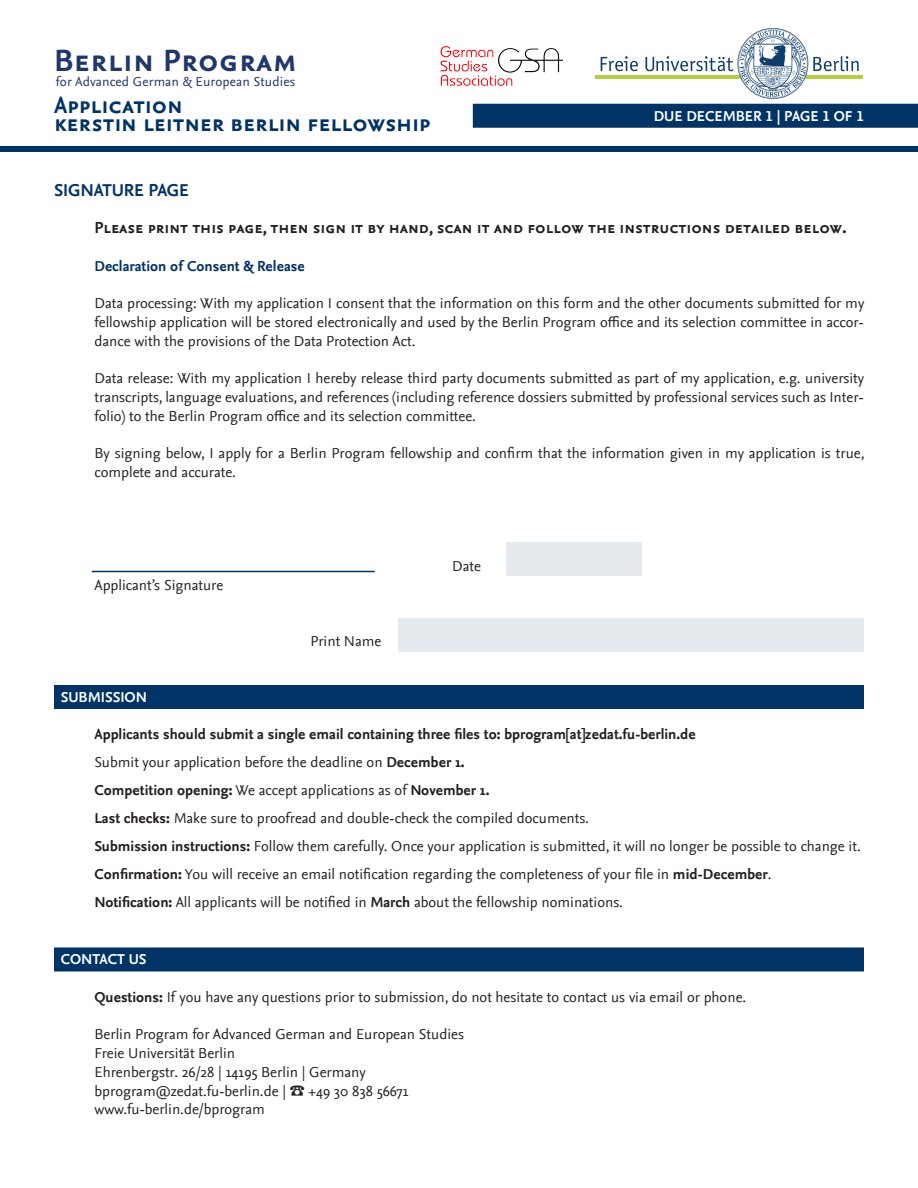
<style>
.page{position:relative;width:918px;height:1188px;background:#fff}
.page>*{position:absolute;margin:0;border:0;box-sizing:border-box;transform-origin:0 0}
.t1{font:32.1px "Nexus Sans Bold SC";letter-spacing:.015em;color:#1f376d}
.t2{font:24px/18px "Nexus Sans Bold SC";letter-spacing:-.005em;color:#036}
.Unterzeile{font:18px "Nexus Sans Bold SC";letter-spacing:-.01em;color:#036}
.Fließtext_eingerückt{font:16.5px "Nexus Sans Bold SC";color:#231f20}
.Fließtext_eingerückt-2{font:15px/18.8px "Nexus Sans";color:#231f20;text-align:justify}
.Fließtext_eingerückt-3{font:700 15px "Nexus Sans";color:#231f20}
.Unnummerierte_Übersc{font:700 15px "Nexus Sans";color:#036}
.Blauzeile_Kopf{font:700 15px "Nexus Sans TF";color:#fff}
.Blauzeile_links{font:700 15px "Nexus Sans TF";color:#fff}
.Ausfüllen{font:15px "Nexus Sans";color:#231f20}
._2er_Auswahl{font:15px "Nexus Sans";color:#231f20}
.t3{font:13.65px "Nexus Sans";letter-spacing:.01em;color:#1f376d}
.s1{font-weight:700}
.s2{font-weight:400}
.s3{font-family:"Koz Min Pr 6 N"}
</style>
<div class="page">
<div style="left:473px;top:104px;width:445px;height:24px;background:#036"></div>
<div style="left:0;top:146px;width:918px;height:6px;background:#036"></div>
<svg style="left:601px;top:56px;width:37px;height:15px"></svg>
<hr style="left:596px;top:75px;width:267px;height:4px;background:#b5ce3d">
<svg style="left:645px;top:28px;width:214px;height:71px"></svg>
<img style="left:440px;top:46px;width:123px;height:40px">
<div style="left:54px;top:685px;width:810px;height:24px;background:#036"></div>
<div style="left:54px;top:947px;width:810px;height:24px;background:#036"></div>
<hr style="left:92px;top:571px;width:283px;height:1px;background:#036">
<div style="left:507px;top:542px;width:135px;height:34px;background:#e5eaef"></div>
<div style="left:399px;top:618px;width:465px;height:34px;background:#e5eaef"></div>
<p class="t1" style="left:54px;top:42px;width:245px">Berlin Program</p>
<p class="t3" style="left:56px;top:74px;width:241px">for Advanced German &amp; European Studies</p>
<h2 class="t2" style="left:54px;top:97px;width:378px">Application<br>kerstin leitner berlin fellowship</h2>
<p class="Blauzeile_Kopf" style="left:654px;top:107px;width:212px">DUE DECEMBER 1 | PAGE 1 OF 1</p>
<p class="Unterzeile" style="left:54px;top:180px;width:137px">SIGNATURE PAGE</p>
<p class="Fließtext_eingerückt" style="left:94px;top:218px;width:753px">Please print this page, then sign it by hand, scan it and follow the instructions detailed below.</p>
<p class="Unnummerierte_Übersc" style="left:94px;top:257px;width:212px">Declaration of Consent &amp; Release</p>
<p class="Fließtext_eingerückt-2" style="left:94px;top:294px;width:771px">Data processing: With my application I consent that the information on this form and the other documents submitted for my fellowship application will be stored electronically and used by the Berlin Program office and its selection committee in accor&shy;dance with the provisions of the Data Protection Act.</p>
<p class="Fließtext_eingerückt-2" style="left:94px;top:369px;width:771px">Data release: With my application I hereby release third party documents submitted as part of my application, e.g. university transcripts, language evaluations, and references (including reference dossiers submitted by professional services such as Inter&shy;folio) to the Berlin Program office and its selection committee.</p>
<p class="Fließtext_eingerückt-2" style="left:94px;top:444px;width:771px">By signing below, I apply for a Berlin Program fellowship and confirm that the information given in my application is true, complete and accurate.</p>
<p class="Fließtext_eingerückt-2" style="left:94px;top:575px;width:130px">Applicant’s Signature</p>
<p class="Ausfüllen" style="left:310px;top:632px;width:72px">Print Name</p>
<p class="_2er_Auswahl" style="left:452px;top:557px;width:30px">Date</p>
<p class="Blauzeile_links" style="left:61px;top:689px;width:88px">SUBMISSION</p>
<p class="Fließtext_eingerückt-3" style="left:94px;top:726px;width:603px">Applicants should submit a single email containing three files to: bprogram[at]zedat.fu-berlin.de</p>
<p class="Fließtext_eingerückt-2" style="left:94px;top:753px;width:372px">Submit your application before the deadline on <span class="s1">December 1.</span></p>
<p class="Fließtext_eingerückt-3" style="left:94px;top:781px;width:397px">Competition opening: <span class="s2">We accept applications as of</span> November 1.</p>
<p class="Fließtext_eingerückt-2" style="left:94px;top:809px;width:496px"><span class="s1">Last checks:</span> Make sure to proofread and double-check the compiled documents.</p>
<p class="Fließtext_eingerückt-2" style="left:94px;top:837px;width:768px"><span class="s1">Submission instructions:</span> Follow them carefully. Once your application is submitted, it will no longer be possible to change it.</p>
<p class="Fließtext_eingerückt-2" style="left:94px;top:865px;width:679px"><span class="s1">Confirmation:</span> You will receive an email notification regarding the completeness of your file in <span class="s1">mid-December</span>.</p>
<p class="Fließtext_eingerückt-2" style="left:94px;top:893px;width:530px"><span class="s1">Notification:</span> All applicants will be notified in <span class="s1">March</span> about the fellowship nominations.</p>
<p class="Blauzeile_links" style="left:61px;top:951px;width:87px">CONTACT US</p>
<p class="Fließtext_eingerückt-2" style="left:94px;top:988px;width:653px"><span class="s1">Questions:</span> If you have any questions prior to submission, do not hesitate to contact us via email or phone.</p>
<p class="Fließtext_eingerückt-2" style="left:94px;top:1025px;width:371px">Berlin Program for Advanced German and European Studies</p>
<p class="Fließtext_eingerückt-2" style="left:94px;top:1044px;width:142px">Freie Universität Berlin</p>
<p class="Fließtext_eingerückt-2" style="left:94px;top:1063px;width:273px">Ehrenbergstr. 26/28 | 14195 Berlin | Germany</p>
<p class="Fließtext_eingerückt-2" style="left:94px;top:1082px;width:316px">bprogram@zedat.fu-berlin.de | <span class="s3">☎</span> +49 30 838 56671</p>
<p class="Fließtext_eingerückt-2" style="left:94px;top:1100px;width:172px">www.fu-berlin.de/bprogram</p>
</div>
